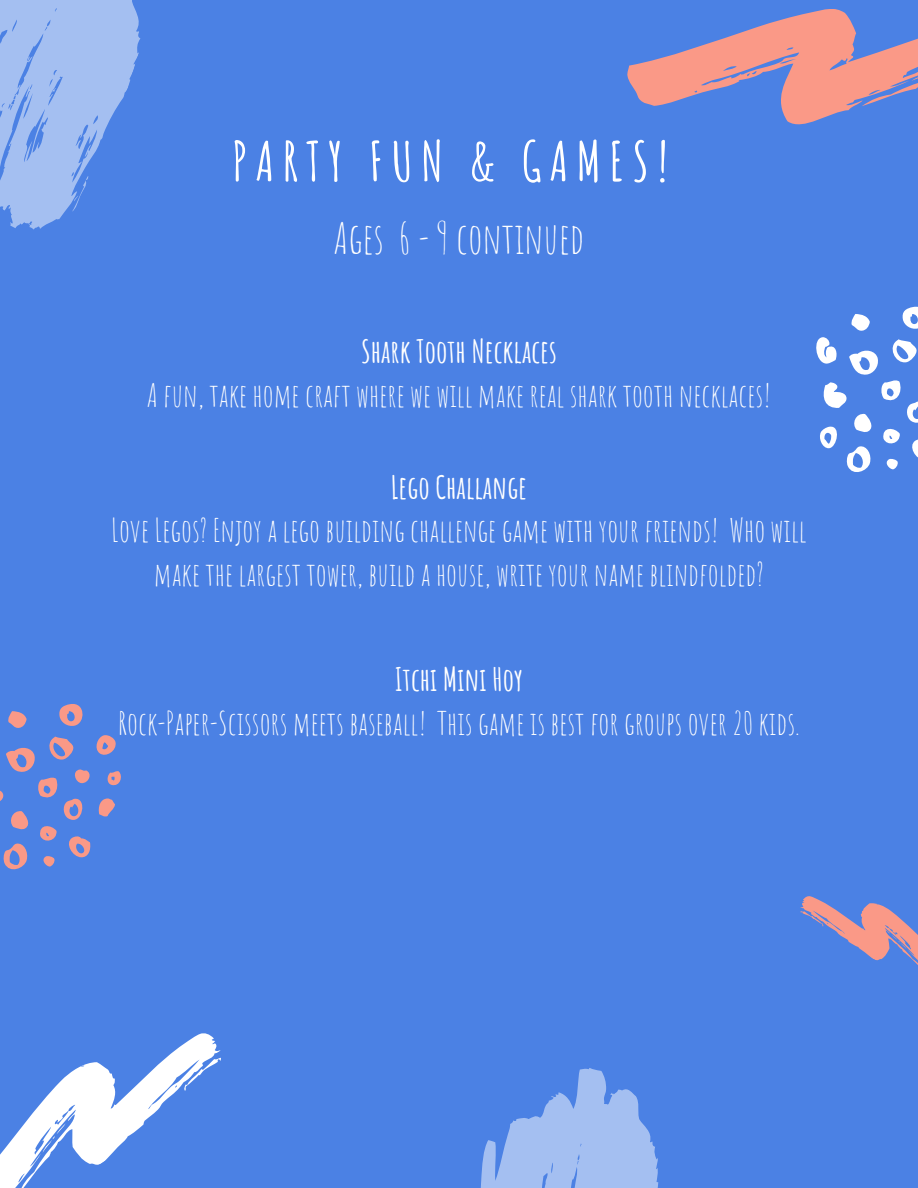
<style>
.page{position:relative;width:918px;height:1188px;background:#4b81e4}
.page>*{position:absolute;margin:0;border:0;box-sizing:border-box;transform-origin:0 0}
.t1{font:700 54px "Amatic SC";letter-spacing:.15em;color:#fff}
.t2{font:42px "Amatic SC";color:#fff}
.t3{font:31.5px/43.8px "Amatic SC";color:#fff;text-align:center}
.t4{font:700 31.5px "Amatic SC";color:#fff}
</style>
<div class="page">
<svg style="left:627px;top:9px;width:291px;height:116px"></svg>
<svg style="left:0;top:0;width:141px;height:230px"></svg>
<svg style="left:0;top:704px;width:121px;height:165px"></svg>
<svg style="left:0;top:1033px;width:221px;height:155px"></svg>
<svg style="left:39px;top:1123px;width:29px;height:30px"></svg>
<svg style="left:480px;top:1068px;width:178px;height:120px"></svg>
<svg style="left:800px;top:896px;width:118px;height:69px"></svg>
<svg style="left:902px;top:307px;width:16px;height:22px"></svg>
<svg style="left:851px;top:314px;width:19px;height:17px"></svg>
<svg style="left:816px;top:337px;width:102px;height:135px"></svg>
<h1 class="t1" style="left:232px;top:126px;width:438px">PARTY FUN &amp; GAMES!</h1>
<h2 class="t2" style="left:334px;top:211px;width:252px">Ages 6 - 9 continued</h2>
<p class="t4" style="left:361px;top:331px;width:197px">Shark Tooth Necklaces</p>
<p class="t3" style="left:147px;top:373px;width:626px">A fun, take home craft where we will make real shark tooth necklaces!</p>
<p class="t4" style="left:391px;top:467px;width:138px">Lego Challange</p>
<p class="t3" style="left:111px;top:508px;width:697px">Love Legos? Enjoy a lego building challenge game with your friends! Who will make the largest tower, build a house, write your name blindfolded?</p>
<p class="t4" style="left:395px;top:659px;width:130px">Itchi Mini Hoy</p>
<p class="t3" style="left:118px;top:701px;width:683px">Rock-Paper-Scissors meets baseball! This game is best for groups over 20 kids.</p>
</div>
